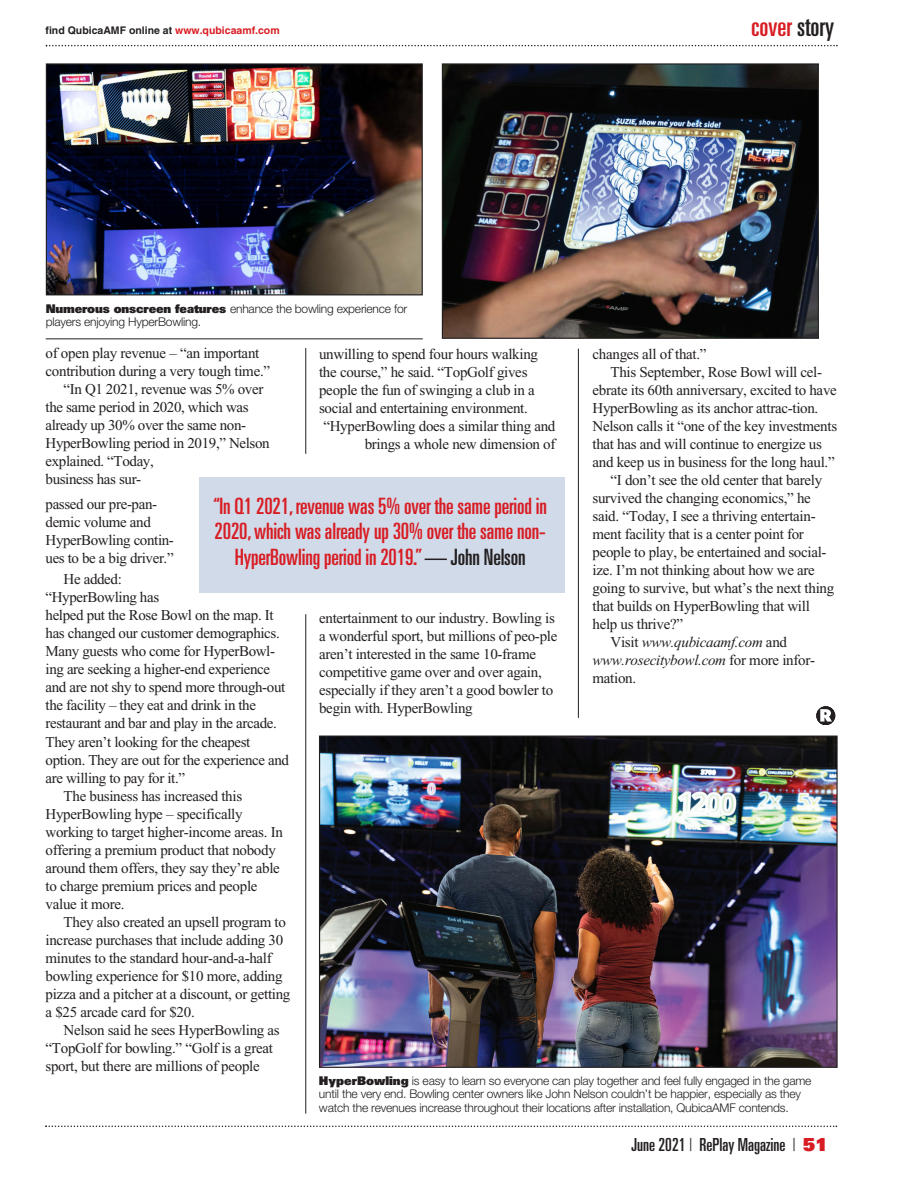
<style>
.page{position:relative;width:919px;height:1189px;background:#fff}
.page>*{position:absolute;margin:0;border:0;box-sizing:border-box;transform-origin:0 0}
.t1{font:ultra-condensed 27px "Univers";color:#d81c23}
.t2{font:ultra-condensed 22.5px/25.5px "Univers";letter-spacing:-.005em;color:#d81c23;text-align:center}
.t3{font:ultra-condensed 18px "Univers";color:#231f20}
.t4{font:15px/18px "Times New Roman";letter-spacing:-.02em;color:#231f20}
.t5{font:italic 15px "Times New Roman";letter-spacing:-.02em;color:#231f20}
.t6{font:300 12px/13.4px "Helvetica Neue";letter-spacing:-.015em;color:#231f20}
.t7{font:700 10.5px "Helvetica";color:#231f20}
.s1{color:#d81c23}
.s2{color:#231f20}
.s3{font-family:"Univers";font-weight:900}
.s4{font-style:normal}
.s5{font-weight:300}
.s6{font-weight:900;font-stretch:normal;color:#d81c23}
</style>
<div class="page">
<hr style="left:305px;top:348px;width:1px;height:106px;background:#231f20">
<hr style="left:305px;top:614px;width:1px;height:499px;background:#231f20">
<hr style="left:578px;top:348px;width:1px;height:369px;background:#231f20">
<svg style="left:46px;top:45px;width:791px;height:1px"></svg>
<img style="left:48px;top:65px;width:372px;height:228px">
<div style="left:46px;top:63px;width:376px;height:232px;border:1px solid #231f20"></div>
<img style="left:443px;top:65px;width:373px;height:272px">
<div style="left:441px;top:63px;width:377px;height:276px;border:1px solid #231f20"></div>
<img style="left:321px;top:737px;width:514px;height:328px">
<hr style="left:46px;top:338px;width:376px;height:1px;background:#231f20">
<svg style="left:816px;top:706px;width:18px;height:18px"></svg>
<div style="left:816px;top:706px;width:18px;height:19px;border:1px solid #231f20;border-radius:50%"></div>
<svg style="left:820px;top:709px;width:11px;height:12px"></svg>
<div style="left:199px;top:477px;width:365px;height:116px;background:#d1dae8"></div>
<svg style="left:45px;top:1125px;width:791px;height:1px"></svg>
<p class="t7" style="left:46px;top:27px;width:235px">find QubicaAMF online at <span class="s1">www.qubicaamf.com</span></p>
<h1 class="t1" style="left:751px;top:17px;width:84px">cover <span class="s2">story</span></h1>
<p class="t6" style="left:46px;top:303px;width:363px"><span class="s3">Numerous onscreen features</span> enhance the bowling experience for players enjoying HyperBowling.</p>
<p class="t4" style="left:46px;top:345px;width:215px">of open play revenue – “an important</p>
<p class="t4" style="left:46px;top:363px;width:226px">contribution during a very tough time.”</p>
<p class="t4" style="left:64px;top:381px;width:201px">“In Q1 2021, revenue was 5% over</p>
<p class="t4" style="left:46px;top:399px;width:205px">the same period in 2020, which was</p>
<p class="t4" style="left:46px;top:417px;width:202px">already up 30% over the same non-</p>
<p class="t4" style="left:46px;top:435px;width:225px">HyperBowling period in 2019,” Nelson</p>
<p class="t4" style="left:46px;top:453px;width:110px">explained. “Today,</p>
<p class="t4" style="left:46px;top:471px;width:97px">business has sur-</p>
<p class="t4" style="left:46px;top:496px;width:130px">passed our pre-pan&shy;demic volume and<br>HyperBowling contin&shy;ues to be a big driver.”</p>
<p class="t4" style="left:64px;top:572px;width:60px">He added:</p>
<p class="t4" style="left:46px;top:590px;width:115px">“HyperBowling has</p>
<p class="t4" style="left:46px;top:608px;width:229px">helped put the Rose Bowl on the map. It</p>
<p class="t4" style="left:46px;top:626px;width:235px">has changed our customer demographics.</p>
<p class="t4" style="left:46px;top:644px;width:231px">Many guests who come for HyperBowl-</p>
<p class="t4" style="left:46px;top:662px;width:226px">ing are seeking a higher-end experience</p>
<p class="t4" style="left:46px;top:680px;width:241px">and are not shy to spend more through-out</p>
<p class="t4" style="left:46px;top:698px;width:212px">the facility – they eat and drink in the</p>
<p class="t4" style="left:46px;top:716px;width:233px">restaurant and bar and play in the arcade.</p>
<p class="t4" style="left:46px;top:734px;width:206px">They aren’t looking for the cheapest</p>
<p class="t4" style="left:46px;top:752px;width:245px">option. They are out for the experience and</p>
<p class="t4" style="left:46px;top:770px;width:141px">are willing to pay for it.”</p>
<p class="t4" style="left:64px;top:788px;width:180px">The business has increased this</p>
<p class="t4" style="left:46px;top:806px;width:198px">HyperBowling hype – specifically</p>
<p class="t4" style="left:46px;top:824px;width:239px">working to target higher-income areas. In</p>
<p class="t4" style="left:46px;top:842px;width:232px">offering a premium product that nobody</p>
<p class="t4" style="left:46px;top:860px;width:236px">around them offers, they say they’re able</p>
<p class="t4" style="left:46px;top:878px;width:213px">to charge premium prices and people</p>
<p class="t4" style="left:46px;top:896px;width:81px">value it more.</p>
<p class="t4" style="left:64px;top:914px;width:224px">They also created an upsell program to</p>
<p class="t4" style="left:46px;top:932px;width:239px">increase purchases that include adding 30</p>
<p class="t4" style="left:46px;top:950px;width:228px">minutes to the standard hour-and-a-half</p>
<p class="t4" style="left:46px;top:968px;width:238px">bowling experience for $10 more, adding</p>
<p class="t4" style="left:46px;top:986px;width:246px">pizza and a pitcher at a discount, or getting</p>
<p class="t4" style="left:46px;top:1004px;width:151px">a $25 arcade card for $20.</p>
<p class="t4" style="left:64px;top:1022px;width:218px">Nelson said he sees HyperBowling as</p>
<p class="t4" style="left:46px;top:1040px;width:229px">“TopGolf for bowling.” “Golf is a great</p>
<p class="t4" style="left:46px;top:1058px;width:215px">sport, but there are millions of people</p>
<p class="t4" style="left:319px;top:347px;width:220px">unwilling to spend four hours walking</p>
<p class="t4" style="left:319px;top:365px;width:210px">the course,” he said. “TopGolf gives</p>
<p class="t4" style="left:319px;top:383px;width:217px">people the fun of swinging a club in a</p>
<p class="t4" style="left:319px;top:401px;width:210px">social and entertaining environment.</p>
<p class="t4" style="left:323px;top:419px;width:233px">“HyperBowling does a similar thing and</p>
<p class="t4" style="left:364px;top:437px;width:192px">brings a whole new dimension of</p>
<h2 class="t2" style="left:213px;top:495px;width:335px">“In Q1 2021, revenue was 5% over the same period in<br>2020,which was already up 30% over the same non-<br>HyperBowling period in 2019.”<span class="s2">–– John Nelson</span></h2>
<p class="t4" style="left:319px;top:610px;width:240px">entertainment to our industry. Bowling is a wonderful sport, but millions of peo-ple aren’t interested in the same 10-frame competitive game over and over again, especially if they aren’t a good bowler to begin with. HyperBowling</p>
<p class="t4" style="left:592px;top:346px;width:115px">changes all of that.”</p>
<p class="t4" style="left:610px;top:364px;width:213px">This September, Rose Bowl will cel-</p>
<p class="t4" style="left:592px;top:382px;width:246px">ebrate its 60th anniversary, excited to have</p>
<p class="t4" style="left:592px;top:400px;width:227px">HyperBowling as its anchor attrac-tion.</p>
<p class="t4" style="left:592px;top:418px;width:246px">Nelson calls it “one of the key investments</p>
<p class="t4" style="left:592px;top:436px;width:231px">that has and will continue to energize us</p>
<p class="t4" style="left:592px;top:454px;width:243px">and keep us in business for the long haul.”</p>
<p class="t4" style="left:610px;top:472px;width:213px">“I don’t see the old center that barely</p>
<p class="t4" style="left:592px;top:490px;width:220px">survived the changing economics,” he</p>
<p class="t4" style="left:592px;top:508px;width:224px">said. “Today, I see a thriving entertain-</p>
<p class="t4" style="left:592px;top:526px;width:213px">ment facility that is a center point for</p>
<p class="t4" style="left:592px;top:544px;width:235px">people to play, be entertained and social-</p>
<p class="t4" style="left:592px;top:562px;width:224px">ize. I’m not thinking about how we are</p>
<p class="t4" style="left:592px;top:580px;width:243px">going to survive, but what’s the next thing</p>
<p class="t4" style="left:592px;top:598px;width:219px">that builds on HyperBowling that will</p>
<p class="t4" style="left:592px;top:616px;width:92px">help us thrive?”</p>
<p class="t5" style="left:610px;top:636px;width:178px"><span class="s4">Visit</span> www.qubicaamf.com <span class="s4">and</span></p>
<p class="t5" style="left:592px;top:654px;width:224px">www.rosecitybowl.com <span class="s4">for more infor-</span></p>
<p class="t4" style="left:592px;top:670px;width:45px">mation.</p>
<p class="t6" style="left:319px;top:1075px;width:494px"><span class="s3">HyperBowling</span> is easy to learn so everyone can play together and feel fully engaged in the game until the very end. Bowling center owners like John Nelson couldn’t be happier, especially as they watch the revenues increase throughout their locations after installation, QubicaAMF contends.</p>
<p class="t3" style="left:631px;top:1137px;width:198px">June 2021 <span class="s5">|</span> RePlay Magazine <span class="s5">|</span> <span class="s6">51</span></p>
</div>
